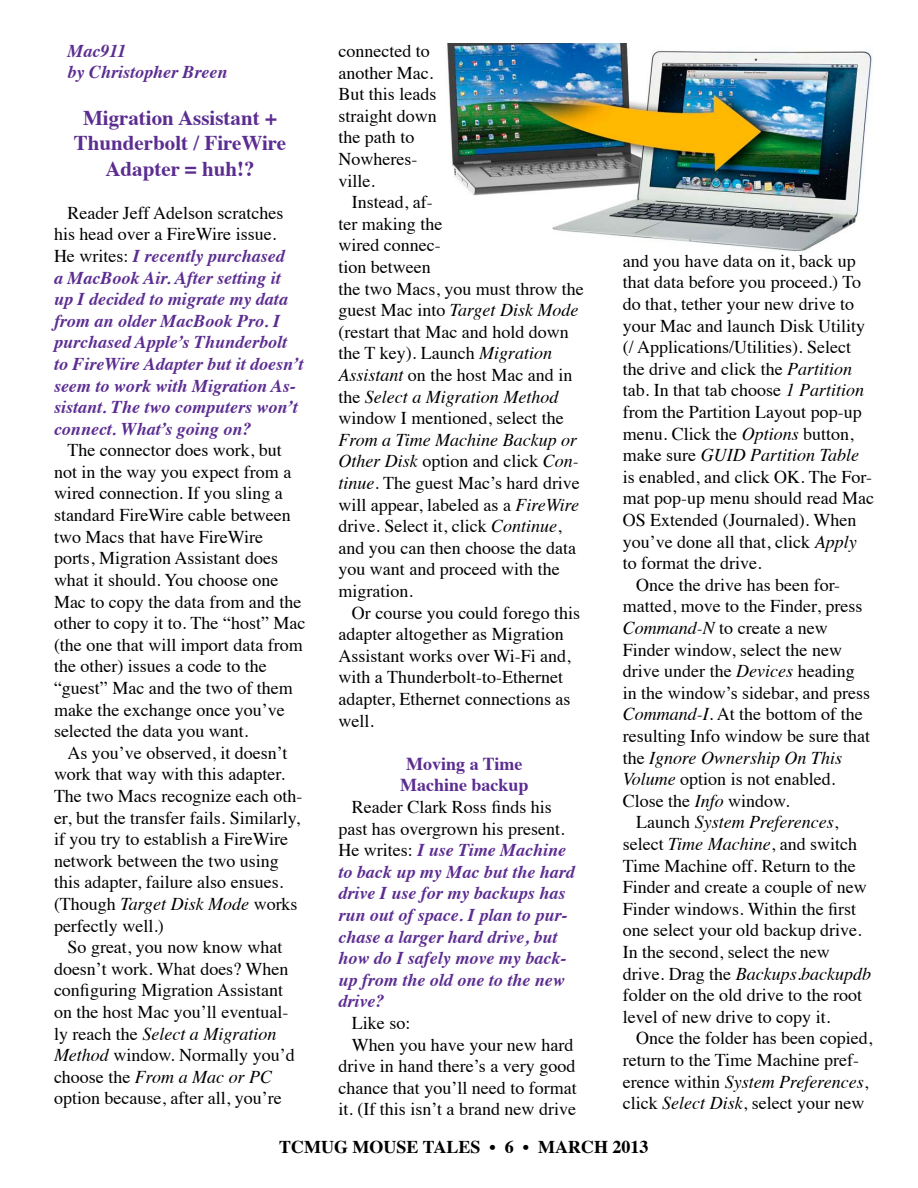
<style>
.page{position:relative;width:918px;height:1188px;background:#fff}
.page>*{position:absolute;margin:0;border:0;box-sizing:border-box;transform-origin:0 0}
.t1{font:700 21px/25.2px "Times";color:#5c2d91;text-align:center}
.t2{font:700 18.15px/21.6px "Times";color:#5c2d91;text-align:center}
.t3{font:18px/21.6px "Times";color:#000}
.t4{font:italic 700 18px/21.6px "Times";color:#5c2d91}
.t5{font:italic 18px "Times";color:#000}
.t6{font:700 18px "Times";color:#000}
.s1{font-weight:400;font-style:normal;color:#000}
.s2{font-style:italic}
.s3{font-style:normal}
</style>
<div class="page">
<img style="left:447px;top:43px;width:425px;height:208px">
<p class="t4" style="left:68px;top:38px;width:162px">Mac911<br>by Christopher Breen</p>
<p class="t1" style="left:74px;top:103px;width:214px">Migration Assistant +<br>Thunderbolt / FireWire<br>Adapter = huh!?</p>
<p class="t4" style="left:54px;top:200px;width:251px;text-indent:14px"><span class="s1">Reader Jeff Adelson scratches his head over a FireWire issue.<br>He writes:</span> I recently purchased<br>a MacBook Air. After setting it up I decided to migrate my data from an older MacBook Pro. I purchased Apple’s Thunderbolt to FireWire Adapter but it doesn’t seem to work with Migration As&shy;sistant. The two computers won’t connect. What’s going on?</p>
<p class="t3" style="left:54px;top:438px;width:253px;text-indent:14px">The connector does work, but not in the way you expect from a wired connection. If you sling a standard FireWire cable between two Macs that have FireWire ports, Migration Assistant does what it should. You choose one<br>Mac to copy the data from and the other to copy it to. The “host” Mac (the one that will import data from the other) issues a code to the “guest” Mac and the two of them make the exchange once you’ve selected the data you want.</p>
<p class="t3" style="left:54px;top:740px;width:250px;text-indent:14px">As you’ve observed, it doesn’t work that way with this adapter.<br>The two Macs recognize each oth&shy;er, but the transfer fails. Similarly, if you try to establish a FireWire network between the two using this adapter, failure also ensues. (Though <span class="s2">Target Disk Mode</span> works perfectly well.)</p>
<p class="t3" style="left:54px;top:935px;width:242px;text-indent:14px">So great, you now know what doesn’t work. What does? When configuring Migration Assistant on the host Mac you’ll eventual&shy;ly reach the <span class="s2">Select a Migration<br>Method</span> window. Normally you’d choose the <span class="s2">From a Mac or PC </span>option because, after all, you’re</p>
<p class="t3" style="left:338px;top:39px;width:100px">connected to another Mac.<br>But this leads straight down the path to<br>Nowheres&shy;ville.</p>
<p class="t3" style="left:338px;top:190px;width:247px;text-indent:14px">Instead, af-<br>ter making the<br>wired connec-<br>tion between<br>the two Macs, you must throw the guest Mac into <span class="s2">Target Disk Mode </span>(restart that Mac and hold down the T key). Launch <span class="s2">Migration<br>Assistant</span> on the host Mac and in the <span class="s2">Select a Migration Method </span>window I mentioned, select the</p>
<p class="t3" style="left:338px;top:427px;width:243px"><span class="s2">From a Time Machine Backup or<br>Other Disk</span> option and click <span class="s2">Con&shy;tinue</span>. The guest Mac’s hard drive will appear, labeled as a <span class="s2">FireWire </span>drive. Select it, click <span class="s2">Continue</span>, and you can then choose the data you want and proceed with the migration.</p>
<p class="t3" style="left:338px;top:600px;width:243px;text-indent:14px">Or course you could forego this adapter altogether as Migration<br>Assistant works over Wi-Fi and, with a Thunderbolt-to-Ethernet adapter, Ethernet connections as well.</p>
<p class="t2" style="left:400px;top:751px;width:130px">Moving a Time<br>Machine backup</p>
<p class="t4" style="left:338px;top:795px;width:238px;text-indent:14px"><span class="s1">Reader Clark Ross finds his past has overgrown his present.<br>He writes:</span> I use Time Machine to back up my Mac but the hard drive I use for my backups has run out of space. I plan to pur&shy;chase a larger hard drive, but how do I safely move my back&shy;up from the old one to the new drive?</p>
<p class="t3" style="left:352px;top:1011px;width:60px">Like so:</p>
<p class="t3" style="left:352px;top:1032px;width:223px">When you have your new hard</p>
<p class="t3" style="left:338px;top:1054px;width:238px">drive in hand there’s a very good</p>
<p class="t3" style="left:338px;top:1075px;width:240px">chance that you’ll need to format</p>
<p class="t3" style="left:338px;top:1097px;width:239px">it. (If this isn’t a brand new drive</p>
<p class="t3" style="left:623px;top:248px;width:234px">and you have data on it, back up</p>
<p class="t3" style="left:623px;top:270px;width:240px">that data before you proceed.) To</p>
<p class="t3" style="left:623px;top:292px;width:233px">do that, tether your new drive to</p>
<p class="t3" style="left:623px;top:313px;width:244px">your Mac and launch Disk Utility</p>
<p class="t3" style="left:623px;top:335px;width:230px">(/ Applications/Utilities). Select</p>
<p class="t3" style="left:623px;top:356px;width:231px">the drive and click the <span class="s2">Partition</span></p>
<p class="t3" style="left:623px;top:378px;width:243px">tab. In that tab choose <span class="s2">1 Partition</span></p>
<p class="t3" style="left:623px;top:400px;width:240px">from the Partition Layout pop-up</p>
<p class="t3" style="left:623px;top:421px;width:232px">menu. Click the <span class="s2">Options</span> button,</p>
<p class="t5" style="left:623px;top:439px;width:238px"><span class="s3">make sure</span> GUID Partition Table</p>
<p class="t3" style="left:623px;top:464px;width:251px">is enabled, and click OK. The For-</p>
<p class="t3" style="left:623px;top:486px;width:253px">mat pop-up menu should read Mac</p>
<p class="t3" style="left:623px;top:508px;width:235px">OS Extended (Journaled). When</p>
<p class="t3" style="left:623px;top:529px;width:235px">you’ve done all that, click <span class="s2">Apply</span></p>
<p class="t3" style="left:623px;top:551px;width:140px">to format the drive.</p>
<p class="t3" style="left:636px;top:572px;width:206px">Once the drive has been for-</p>
<p class="t3" style="left:623px;top:594px;width:241px">matted, move to the Finder, press</p>
<p class="t3" style="left:623px;top:616px;width:206px"><span class="s2">Command-N</span> to create a new</p>
<p class="t3" style="left:623px;top:637px;width:221px">Finder window, select the new</p>
<p class="t3" style="left:623px;top:659px;width:233px">drive under the <span class="s2">Devices</span> heading</p>
<p class="t3" style="left:623px;top:680px;width:249px">in the window’s sidebar, and press</p>
<p class="t3" style="left:623px;top:702px;width:242px"><span class="s2">Command-I</span>. At the bottom of the</p>
<p class="t3" style="left:623px;top:724px;width:249px">resulting Info window be sure that</p>
<p class="t5" style="left:623px;top:742px;width:221px"><span class="s3">the</span> Ignore Ownership On This</p>
<p class="t3" style="left:623px;top:767px;width:214px"><span class="s2">Volume</span> option is not enabled.</p>
<p class="t3" style="left:623px;top:788px;width:168px">Close the <span class="s2">Info</span> window.</p>
<p class="t5" style="left:636px;top:807px;width:204px"><span class="s3">Launch</span> System Preferences<span class="s3">,</span></p>
<p class="t3" style="left:623px;top:832px;width:236px">select <span class="s2">Time Machine</span>, and switch</p>
<p class="t3" style="left:623px;top:853px;width:235px">Time Machine off. Return to the</p>
<p class="t3" style="left:623px;top:875px;width:245px">Finder and create a couple of new</p>
<p class="t3" style="left:623px;top:896px;width:235px">Finder windows. Within the first</p>
<p class="t3" style="left:623px;top:918px;width:240px">one select your old backup drive.</p>
<p class="t3" style="left:623px;top:940px;width:208px">In the second, select the new</p>
<p class="t5" style="left:623px;top:958px;width:250px"><span class="s3">drive. Drag the</span> Backups.backupdb</p>
<p class="t3" style="left:623px;top:983px;width:241px">folder on the old drive to the root</p>
<p class="t3" style="left:623px;top:1004px;width:209px">level of new drive to copy it.</p>
<p class="t3" style="left:636px;top:1026px;width:237px">Once the folder has been copied,</p>
<p class="t3" style="left:623px;top:1048px;width:238px">return to the Time Machine pref-</p>
<p class="t5" style="left:623px;top:1066px;width:247px"><span class="s3">erence within</span> System Preferences<span class="s3">,</span></p>
<p class="t3" style="left:623px;top:1091px;width:243px">click <span class="s2">Select Disk</span>, select your new</p>
<p class="t6" style="left:279px;top:1130px;width:371px">TCMUG MOUSE TALES • 6 • MARCH 2013</p>
</div>
